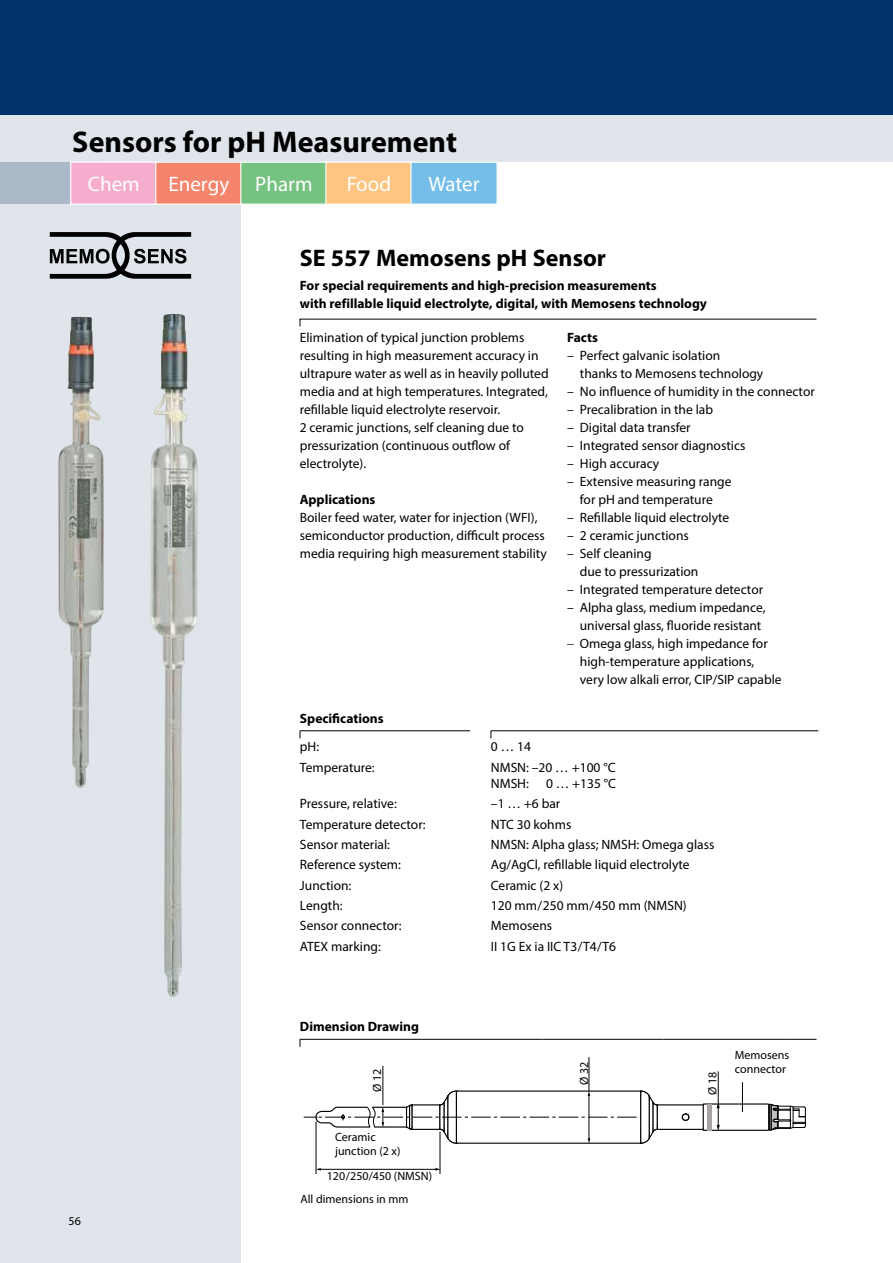
<style>
.page{position:relative;width:893px;height:1263px;background:#fff}
.page>*{position:absolute;margin:0;border:0;box-sizing:border-box;transform-origin:0 0}
.t1{font:700 30px "Myriad Pro";color:#000}
.t2{font:700 24px "Myriad Pro";color:#000}
.t3{font:21px "Myriad Pro";color:#fff}
.t4{font:13.5px/18px "Myriad Pro";color:#000}
.t5{font:700 13.5px/18px "Myriad Pro";color:#000}
.t6{font:12px/14.2px "Myriad Pro";color:#000}
.s1{font-family:"Frutiger LT Com";font-weight:300}
</style>
<div class="page">
<div style="left:0;top:160px;width:241px;height:1103px;background:#e0e4eb"></div>
<div style="left:0;top:157px;width:98px;height:47px;background:#acb9c8"></div>
<div style="left:0;top:0;width:893px;height:119px;background:#003369"></div>
<div style="left:0;top:115px;width:893px;height:47px;background:#e0e4eb"></div>
<svg style="left:70px;top:161px;width:427px;height:44px;background:#c8b7a8"></svg>
<svg style="left:50px;top:232px;width:141px;height:47px"></svg>
<img style="left:150px;top:314px;width:48px;height:683px">
<img style="left:58px;top:317px;width:46px;height:471px">
<hr style="left:383px;top:1066px;width:1px;height:39px;background:#000">
<hr style="left:589px;top:1057px;width:1px;height:34px;background:#000">
<hr style="left:440px;top:1132px;width:1px;height:42px;background:#000">
<hr style="left:316px;top:1121px;width:1px;height:53px;background:#000">
<hr style="left:742px;top:1082px;width:1px;height:30px;background:#000">
<hr style="left:320px;top:1169px;width:116px;height:1px;background:#000">
<svg style="left:316px;top:1168px;width:5px;height:3px"></svg>
<hr style="left:718px;top:1071px;width:1px;height:32px;background:#000">
<hr style="left:657px;top:1104px;width:46px;height:1px;background:#000">
<hr style="left:657px;top:1129px;width:46px;height:1px;background:#000">
<svg style="left:681px;top:1113px;width:9px;height:8px"></svg>
<svg style="left:702px;top:1102px;width:104px;height:29px"></svg>
<svg style="left:304px;top:1090px;width:354px;height:54px"></svg>
<svg style="left:300px;top:319px;width:517px;height:8px"></svg>
<hr style="left:300px;top:1039px;width:121px;height:1px;background:#000">
<hr style="left:421px;top:1039px;width:121px;height:1px;background:#000">
<hr style="left:542px;top:1039px;width:122px;height:1px;background:#000">
<hr style="left:664px;top:1039px;width:121px;height:1px;background:#000">
<hr style="left:785px;top:1039px;width:31px;height:1px;background:#000">
<hr style="left:300px;top:730px;width:170px;height:1px;background:#000">
<hr style="left:491px;top:730px;width:327px;height:1px;background:#000">
<h1 class="t1" style="left:72px;top:122px;width:386px">Sensors for pH Measurement</h1>
<h3 class="t3" style="left:88px;top:171px;width:53px">Chem</h3>
<h3 class="t3" style="left:168px;top:171px;width:146px">Energy Pharm</h3>
<h3 class="t3" style="left:347px;top:171px;width:46px">Food</h3>
<h3 class="t3" style="left:428px;top:171px;width:53px">Water</h3>
<h2 class="t2" style="left:300px;top:242px;width:308px">SE 557 Memosens pH Sensor</h2>
<p class="t5" style="left:300px;top:276px;width:409px">For special requirements and high-precision measurements<br>with refillable liquid electrolyte, digital, with Memosens technology</p>
<p class="t4" style="left:300px;top:328px;width:250px">Elimination of typical junction problems resulting in high measurement accuracy in ultrapure water as well as in heavily polluted media and at high temperatures. Integrated, refillable liquid electrolyte reservoir.<br>2 ceramic junctions, self cleaning due to pressurization (continuous outflow of electrolyte).</p>
<p class="t5" style="left:300px;top:490px;width:77px">Applications</p>
<p class="t4" style="left:300px;top:508px;width:249px">Boiler feed water, water for injection (WFI), semiconductor production, difficult process media requiring high measurement stability</p>
<p class="t5" style="left:567px;top:328px;width:32px">Facts</p>
<p class="t4" style="left:580px;top:346px;width:185px;text-indent:-13px">– Perfect galvanic isolation<br>thanks to Memosens technology</p>
<p class="t4" style="left:567px;top:382px;width:249px">– No influence of humidity in the connector</p>
<p class="t4" style="left:567px;top:400px;width:148px">– Precalibration in the lab</p>
<p class="t4" style="left:567px;top:418px;width:125px">– Digital data transfer</p>
<p class="t4" style="left:567px;top:436px;width:180px">– Integrated sensor diagnostics</p>
<p class="t4" style="left:567px;top:454px;width:94px">– High accuracy</p>
<p class="t4" style="left:567px;top:472px;width:166px;text-align:center">– Extensive measuring range for pH and temperature</p>
<p class="t4" style="left:567px;top:508px;width:164px">– Refillable liquid electrolyte</p>
<p class="t4" style="left:567px;top:526px;width:123px">– 2 ceramic junctions</p>
<p class="t4" style="left:580px;top:544px;width:120px;text-indent:-13px">– Self cleaning<br>due to pressurization</p>
<p class="t4" style="left:567px;top:580px;width:198px">– Integrated temperature detector</p>
<p class="t4" style="left:580px;top:598px;width:187px;text-indent:-13px">– Alpha glass, medium impedance, universal glass, fluoride resistant</p>
<p class="t4" style="left:580px;top:634px;width:203px;text-indent:-13px"><span class="s1">–</span> Omega glass, high impedance for high-temperature applications, very low alkali error, CIP/SIP capable</p>
<p class="t5" style="left:300px;top:709px;width:85px">Specifications</p>
<p class="t4" style="left:300px;top:738px;width:21px">pH:</p>
<p class="t4" style="left:491px;top:738px;width:42px">0 … 14</p>
<p class="t4" style="left:300px;top:758px;width:76px">Temperature:</p>
<p class="t4" style="left:491px;top:759px;width:126px;line-height:16.2px">NMSN: –20 … +100 °C<br>NMSH:</p>
<p class="t4" style="left:546px;top:774px;width:71px">0 … +135 °C</p>
<p class="t4" style="left:300px;top:794px;width:98px">Pressure, relative:</p>
<p class="t4" style="left:491px;top:794px;width:71px">–1 … +6 bar</p>
<p class="t4" style="left:300px;top:815px;width:127px">Temperature detector:</p>
<p class="t4" style="left:491px;top:815px;width:82px">NTC 30 kohms</p>
<p class="t4" style="left:300px;top:835px;width:92px">Sensor material:</p>
<p class="t4" style="left:491px;top:835px;width:225px">NMSN: Alpha glass; NMSH: Omega glass</p>
<p class="t4" style="left:300px;top:855px;width:102px">Reference system:</p>
<p class="t4" style="left:491px;top:855px;width:200px">Ag/AgCl, refillable liquid electrolyte</p>
<p class="t4" style="left:300px;top:876px;width:53px">Junction:</p>
<p class="t4" style="left:491px;top:876px;width:74px">Ceramic (2 x)</p>
<p class="t4" style="left:300px;top:896px;width:44px">Length:</p>
<p class="t4" style="left:491px;top:896px;width:197px">120 mm/250 mm/450 mm (NMSN)</p>
<p class="t4" style="left:300px;top:916px;width:103px">Sensor connector:</p>
<p class="t4" style="left:491px;top:916px;width:63px">Memosens</p>
<p class="t4" style="left:300px;top:937px;width:82px">ATEX marking:</p>
<p class="t4" style="left:491px;top:937px;width:127px">II 1G Ex ia IIC T3/T4/T6</p>
<p class="t6" style="left:69px;top:1213px;width:14px">56</p>
<p class="t5" style="left:300px;top:1017px;width:120px">Dimension Drawing</p>
<p class="t6" style="left:370px;top:1092px;width:25px;rotate:-90deg">Ø 12</p>
<p class="t6" style="left:335px;top:1130px;width:67px">Ceramic junction (2 x)</p>
<p class="t6" style="left:300px;top:1192px;width:109px">All dimensions in mm</p>
<p class="t6" style="left:327px;top:1169px;width:107px">120/250/450 (NMSN)</p>
<p class="t6" style="left:577px;top:1085px;width:25px;rotate:-90deg">Ø 32</p>
<p class="t6" style="left:705px;top:1095px;width:25px;rotate:-90deg">Ø 18</p>
<p class="t6" style="left:735px;top:1048px;width:56px">Memosens connector</p>
</div>
